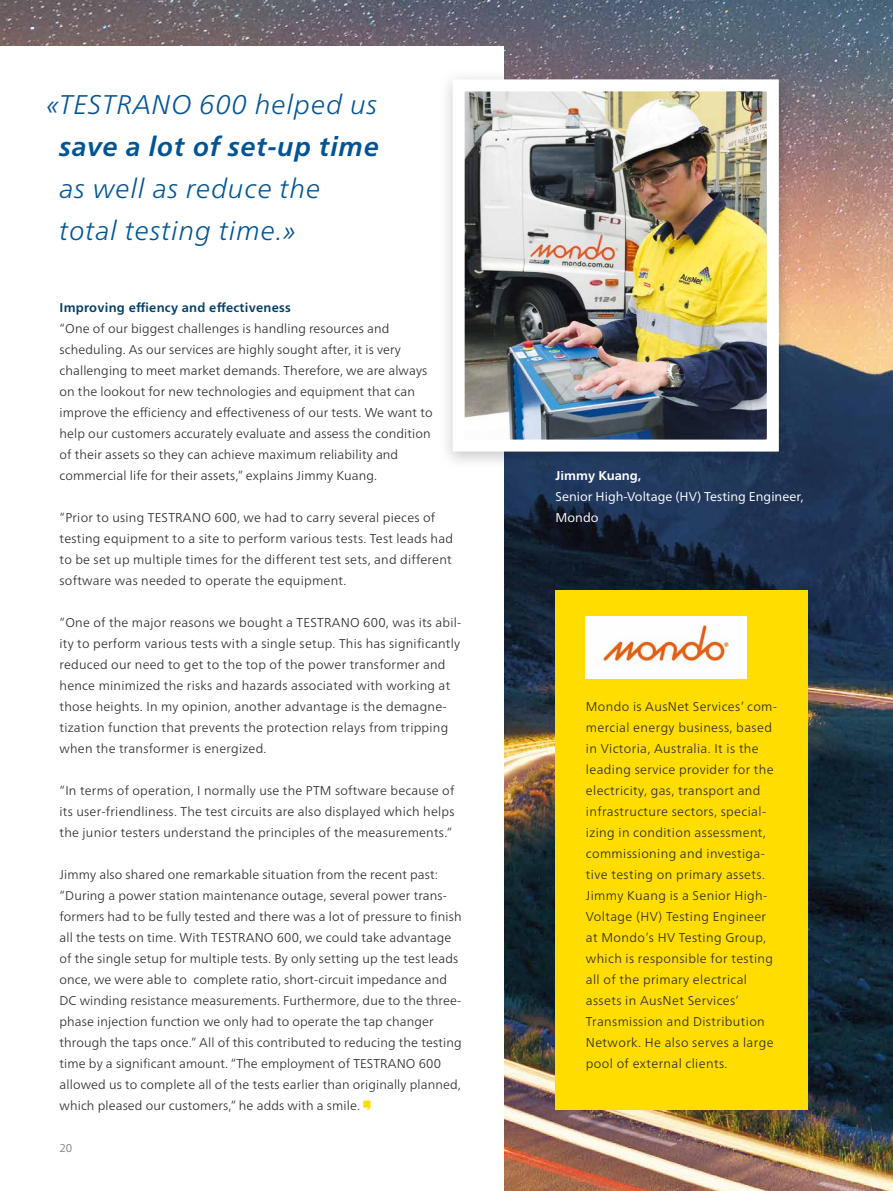
<style>
.page{position:relative;width:893px;height:1191px;background:#fff}
.page>*{position:absolute;margin:0;border:0;box-sizing:border-box;transform-origin:0 0}
.t1{font:italic 300 27px/42px "Frutiger Neue LTW1 G";letter-spacing:.03em;color:#005496}
.t2{font:italic 700 27px "Frutiger Neue LTW1 G";letter-spacing:.03em;color:#005496}
.t3{font:300 12.75px/21px "Frutiger Neue LTW1 G";letter-spacing:.01em;color:#282827}
.t4{font:300 12.75px/21px "Frutiger Neue LTW1 G";letter-spacing:.03em;color:#282827}
.t5{font:12.75px/21px "Frutiger Neue LTW1 G";color:#fff}
.t6{font:700 12.75px "Frutiger Neue LTW1 G";letter-spacing:.02em;color:#00406a}
.t7{font:700 12.75px "Frutiger Neue LTW1 G";color:#fff}
.t8{font:300 11.25px "Frutiger Neue LTW1 G";color:#706f6f}
</style>
<div class="page">
<img style="left:0;top:0;width:893px;height:1191px">
<div style="left:0;top:47px;width:504px;height:1144px;background:#fff"></div>
<svg style="left:363px;top:1100px;width:7px;height:10px"></svg>
<div style="left:556px;top:590px;width:252px;height:520px;background:#fd0"></div>
<img style="left:586px;top:616px;width:160px;height:63px">
<img style="left:447px;top:69px;width:347px;height:401px">
<img style="left:466px;top:92px;width:300px;height:346px">
<div style="left:453px;top:79px;width:326px;height:372px;border:12px solid #fff"></div>
<h1 class="t1" style="left:47px;top:83px;width:332px">«TESTRANO 600 helped us</h1>
<h1 class="t2" style="left:60px;top:131px;width:321px">save a lot of set-up time</h1>
<h1 class="t1" style="left:60px;top:167px;width:263px">as well as reduce the total testing time.»</h1>
<p class="t6" style="left:60px;top:300px;width:233px">Improving effiency and effectiveness</p>
<p class="t3" style="left:60px;top:317px;width:375px">“One of our biggest challenges is handling resources and scheduling. As our services are highly sought after, it is very challenging to meet market demands. Therefore, we are always on the lookout for new technologies and equipment that can improve the efficiency and effectiveness of our tests. We want to help our customers accurately evaluate and assess the condition of their assets so they can achieve maximum reliability and commercial life for their assets,” explains Jimmy Kuang.</p>
<p class="t3" style="left:60px;top:506px;width:395px">“Prior to using TESTRANO 600, we had to carry several pieces of testing equipment to a site to perform various tests. Test leads had to be set up multiple times for the different test sets, and different software was needed to operate the equipment.</p>
<p class="t3" style="left:60px;top:611px;width:403px">“One of the major reasons we bought a TESTRANO 600, was its abil&shy;ity to perform various tests with a single setup. This has significantly reduced our need to get to the top of the power transformer and hence minimized the risks and hazards associated with working at those heights. In my opinion, another advantage is the demagne&shy;tization function that prevents the protection relays from tripping when the transformer is energized.</p>
<p class="t3" style="left:60px;top:779px;width:396px;text-align:justify">“In terms of operation, I normally use the PTM software because of its user-friendliness. The test circuits are also displayed which helps the junior testers understand the principles of the measurements.”</p>
<p class="t3" style="left:60px;top:863px;width:404px">Jimmy also shared one remarkable situation from the recent past: “During a power station maintenance outage, several power trans&shy;formers had to be fully tested and there was a lot of pressure to finish all the tests on time. With TESTRANO 600, we could take advantage of the single setup for multiple tests. By only setting up the test leads once, we were able to complete ratio, short-circuit impedance and DC winding resistance measurements. Furthermore, due to the three&shy;phase injection function we only had to operate the tap changer through the taps once.” All of this contributed to reducing the testing time by a significant amount. “The employment of TESTRANO 600 allowed us to complete all of the tests earlier than originally planned, which pleased our customers,” he adds with a smile.</p>
<p class="t8" style="left:60px;top:1141px;width:14px">20</p>
<p class="t7" style="left:556px;top:468px;width:87px">Jimmy Kuang,</p>
<p class="t5" style="left:556px;top:485px;width:249px">Senior High-Voltage (HV) Testing Engineer,<br>Mondo</p>
<p class="t4" style="left:586px;top:695px;width:193px">Mondo is AusNet Services’ com&shy;mercial energy business, based in Victoria, Australia. It is the leading service provider for the electricity, gas, transport and infrastructure sectors, special&shy;izing in condition assessment, commissioning and investiga&shy;tive testing on primary assets.<br>Jimmy Kuang is a Senior High-<br>Voltage (HV) Testing Engineer at Mondo’s HV Testing Group, which is responsible for testing all of the primary electrical assets in AusNet Services’<br>Transmission and Distribution<br>Network. He also serves a large pool of external clients.</p>
</div>
